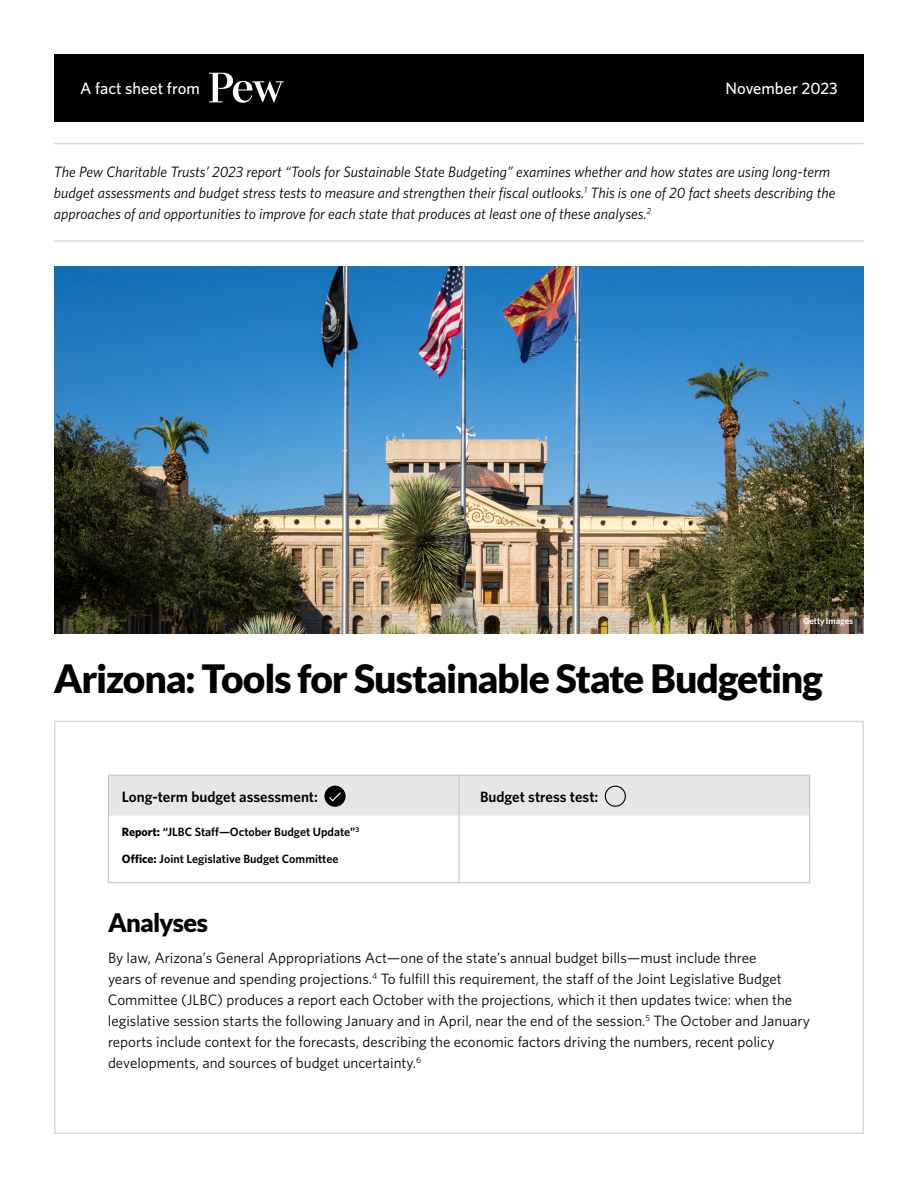
<style>
.page{position:relative;width:918px;height:1188px;background:#fff}
.page>*{position:absolute;margin:0;border:0;box-sizing:border-box;transform-origin:0 0}
.t1{font:900 39px "Lato";letter-spacing:-.03em;color:#000}
.t2{font:900 25.5px "Lato";letter-spacing:-.03em;color:#000}
.t3{font:500 16.5px "Whitney";color:#fff}
.t4{font:15px/21px "Whitney";color:#000}
.t5{font:italic 15px/21px "Whitney";color:#000}
.t6{font:600 15px "Whitney";color:#000}
.t7{font:600 12px "Whitney";color:#000}
.t8{font:600 9px "Whitney";letter-spacing:-.01em;color:#fff}
.s1{font-weight:700}
</style>
<div class="page">
<img style="left:54px;top:267px;width:810px;height:367px">
<div style="left:54px;top:54px;width:810px;height:68px;background:#000"></div>
<svg style="left:209px;top:73px;width:75px;height:30px"></svg>
<hr style="left:54px;top:143px;width:810px;height:1px;background:#000">
<hr style="left:54px;top:240px;width:810px;height:2px;background:#000">
<hr style="left:459px;top:816px;width:1px;height:37px;background:#bcbec0">
<svg style="left:459px;top:853px;width:1px;height:29px"></svg>
<hr style="left:108px;top:816px;width:1px;height:37px;background:#bcbec0">
<hr style="left:809px;top:816px;width:1px;height:37px;background:#bcbec0">
<svg style="left:108px;top:853px;width:1px;height:29px"></svg>
<svg style="left:809px;top:853px;width:1px;height:29px"></svg>
<hr style="left:108px;top:882px;width:351px;height:1px;background:#bcbec0">
<hr style="left:459px;top:882px;width:351px;height:1px;background:#bcbec0">
<svg style="left:108px;top:775px;width:702px;height:41px;background:#e2e3e4"></svg>
<div style="left:605px;top:786px;width:21px;height:21px;border:1px solid #000;border-radius:50%"></div>
<p class="t3" style="left:80px;top:77px;width:121px">A fact sheet from</p>
<p class="t3" style="left:726px;top:77px;width:114px">November 2023</p>
<p class="t5" style="left:54px;top:161px;width:783px">The Pew Charitable Trusts’ 2023 report “Tools for Sustainable State Budgeting” examines whether and how states are using long-term budget assessments and budget stress tests to measure and strengthen their fiscal outlooks.<sup>1</sup> This is one of 20 fact sheets describing the approaches of and opportunities to improve for each state that produces at least one of these analyses.<sup>2</sup></p>
<p class="t8" style="left:803px;top:615px;width:51px">Getty Images</p>
<h1 class="t1" style="left:54px;top:656px;width:771px">Arizona: Tools for Sustainable State Budgeting</h1>
<p class="t6" style="left:122px;top:787px;width:198px">Long-term budget assessment:</p>
<p class="t6" style="left:480px;top:787px;width:120px">Budget stress test:</p>
<p class="t7" style="left:122px;top:824px;width:239px"><span class="s1">Report:</span> “JLBC Staff—October Budget Update”<sup>3</sup></p>
<p class="t7" style="left:122px;top:851px;width:218px"><span class="s1">Office:</span> Joint Legislative Budget Committee</p>
<h2 class="t2" style="left:108px;top:907px;width:102px">Analyses</h2>
<p class="t4" style="left:108px;top:947px;width:704px">By law, Arizona’s General Appropriations Act—one of the state’s annual budget bills—must include three<br>years of revenue and spending projections.<sup>4</sup> To fulfill this requirement, the staff of the Joint Legislative Budget Committee (JLBC) produces a report each October with the projections, which it then updates twice: when the legislative session starts the following January and in April, near the end of the session.<sup>5</sup> The October and January reports include context for the forecasts, describing the economic factors driving the numbers, recent policy developments, and sources of budget uncertainty.<sup>6</sup></p>
</div>
